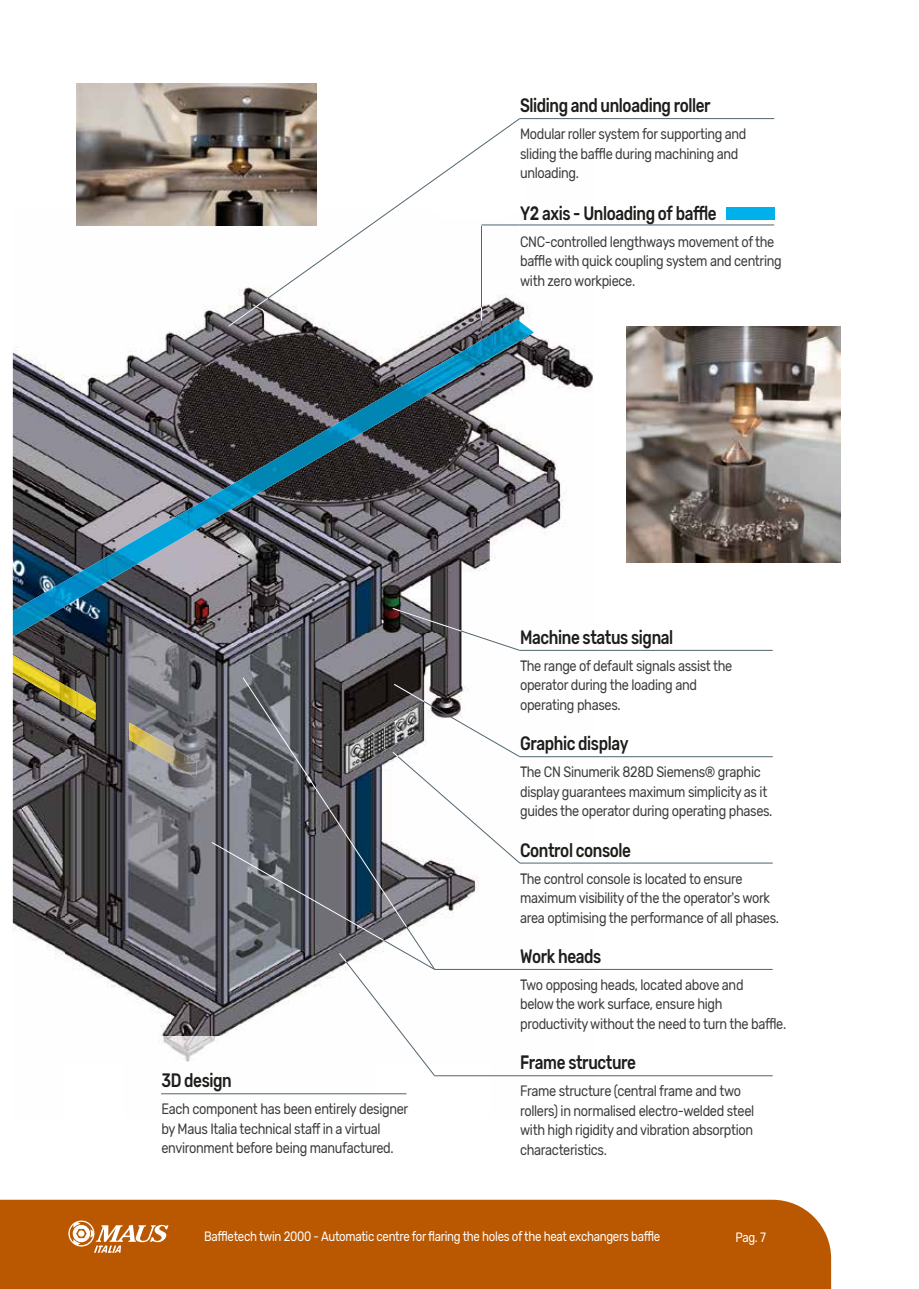
<style>
.page{position:relative;width:919px;height:1289px;background:#fff}
.page>*{position:absolute;margin:0;border:0;box-sizing:border-box;transform-origin:0 0}
.t1{font:500 19.35px "Rubik";letter-spacing:-.025em;color:#1d1d1b;scale:.79 1}
.t2{font:15px/19.5px "Rubik";letter-spacing:-.025em;color:#3c3c3b;scale:.85 1}
.t3{font:13.5px "Rubik";letter-spacing:-.025em;color:#fff;scale:.85 1}
</style>
<div class="page">
<img style="left:13px;top:636px;width:52px;height:323px">
<img style="left:489px;top:225px;width:105px;height:852px">
<img style="left:65px;top:306px;width:397px;height:730px">
<img style="left:374px;top:1076px;width:115px;height:19px">
<img style="left:161px;top:1036px;width:213px;height:59px">
<img style="left:13px;top:655px;width:82px;height:64px">
<img style="left:129px;top:722px;width:67px;height:56px">
<hr style="left:519px;top:224px;width:255px;height:1px;background:#50656f">
<hr style="left:519px;top:650px;width:253px;height:1px;background:#50656f">
<hr style="left:519px;top:862px;width:253px;height:1px;background:#50656f">
<hr style="left:519px;top:756px;width:253px;height:1px;background:#50656f">
<hr style="left:434px;top:1075px;width:338px;height:1px;background:#50656f">
<hr style="left:434px;top:969px;width:338px;height:1px;background:#50656f">
<hr style="left:519px;top:118px;width:255px;height:1px;background:#50656f">
<hr style="left:161px;top:1093px;width:245px;height:1px;background:#50656f">
<svg style="left:392px;top:636px;width:128px;height:15px"></svg>
<svg style="left:238px;top:118px;width:282px;height:201px"></svg>
<svg style="left:227px;top:297px;width:42px;height:22px"></svg>
<img style="left:13px;top:319px;width:521px;height:317px">
<img style="left:726px;top:207px;width:48px;height:12px">
<svg style="left:211px;top:676px;width:309px;height:400px"></svg>
<img style="left:76px;top:83px;width:240px;height:143px">
<img style="left:627px;top:327px;width:213px;height:235px">
<div style="left:0;top:1199px;width:831px;height:89px;background:#ba5802"></div>
<svg style="left:68px;top:1220px;width:100px;height:32px"></svg>
<p class="t1" style="left:520px;top:94px;width:243px">Sliding and unloading roller</p>
<p class="t2" style="left:520px;top:125px;width:268px">Modular roller system for supporting and sliding the baffle during machining and unloading.</p>
<p class="t1" style="left:520px;top:202px;width:250px">Y2 axis - Unloading of baffle</p>
<p class="t2" style="left:520px;top:232px;width:309px">CNC-controlled lengthways movement of the baffle with quick coupling system and centring with zero workpiece.</p>
<p class="t1" style="left:520px;top:626px;width:195px">Machine status signal</p>
<p class="t2" style="left:520px;top:656px;width:251px">The range of default signals assist the operator during the loading and operating phases.</p>
<p class="t1" style="left:520px;top:732px;width:139px">Graphic display</p>
<p class="t2" style="left:520px;top:762px;width:298px">The CN Sinumerik 828D Siemens® graphic display guarantees maximum simplicity as it guides the operator during operating phases.</p>
<p class="t1" style="left:520px;top:838px;width:142px">Control console</p>
<p class="t2" style="left:520px;top:869px;width:306px">The control console is located to ensure maximum visibility of the the operator's work area optimising the performance of all phases.</p>
<p class="t1" style="left:161px;top:1069px;width:90px">3D design</p>
<p class="t2" style="left:161px;top:1099px;width:292px">Each component has been entirely designer by Maus Italia technical staff in a virtual environment before being manufactured.</p>
<p class="t1" style="left:520px;top:945px;width:104px">Work heads</p>
<p class="t2" style="left:520px;top:975px;width:314px">Two opposing heads, located above and<br>below the work surface, ensure high productivity without the need to turn the baffle.</p>
<p class="t1" style="left:520px;top:1051px;width:148px">Frame structure</p>
<p class="t2" style="left:520px;top:1081px;width:277px">Frame structure (central frame and two rollers) in normalised electro-welded steel with high rigidity and vibration absorption characteristics.</p>
<p class="t3" style="left:204px;top:1228px;width:538px">Baffletech twin 2000 - Automatic centre for flaring the holes of the heat exchangers baffle</p>
<p class="t3" style="left:735px;top:1229px;width:37px">Pag. 7</p>
</div>
